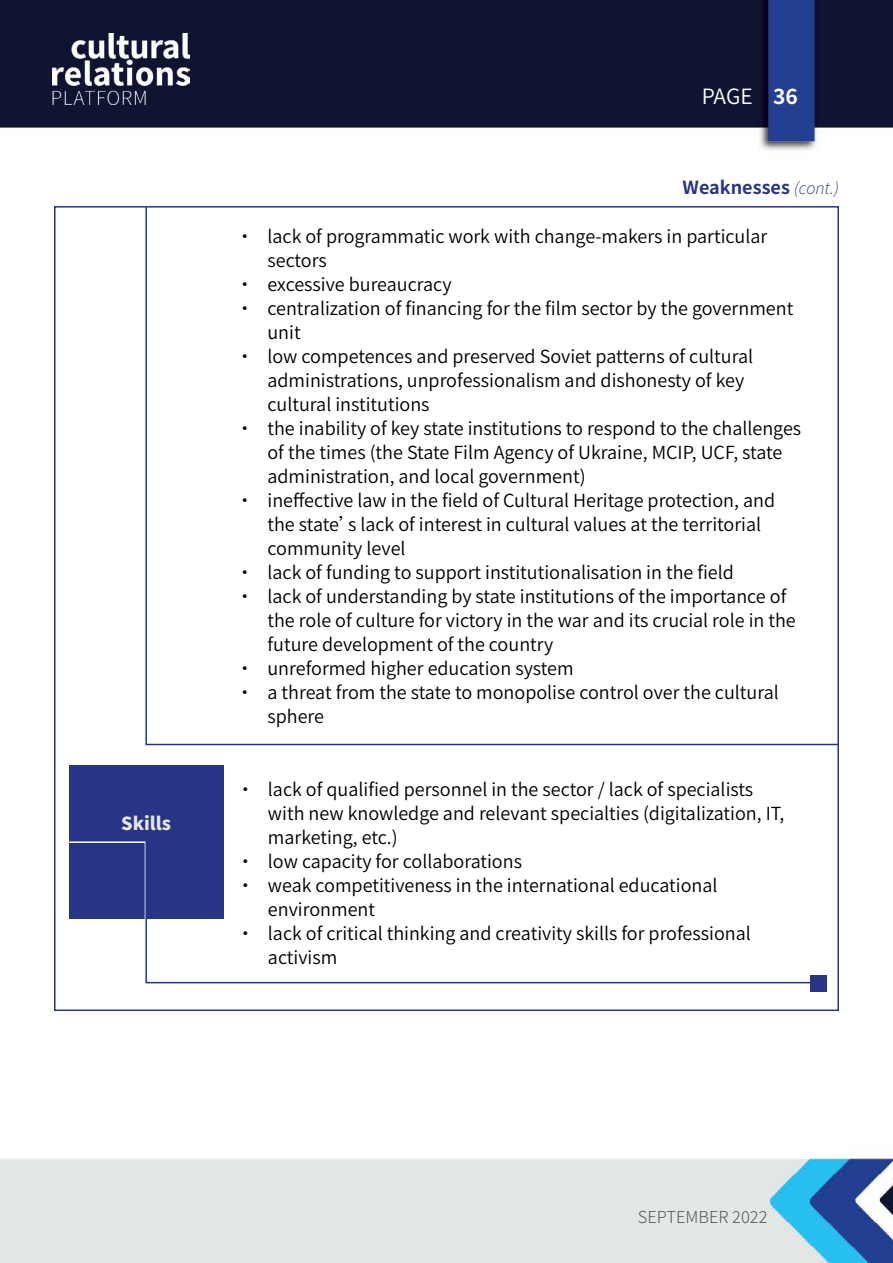
<style>
.page{position:relative;width:893px;height:1263px;background:#fff}
.page>*{position:absolute;margin:0;border:0;box-sizing:border-box;transform-origin:0 0}
.t1{font:21px "Source Han Sans TW";color:#fff}
.t2{font:18px/24px "Source Han Sans TW";color:#000}
.t3{font:700 18px "Source Han Sans TW";color:#283585}
.t4{font:800 18px "Source Han Sans TW";color:#e4e6e5}
.t5{font:300 16.5px "Source Han Sans TW";color:#575756}
.s1{font-weight:700}
.s2{font-family:"Source Sans Variable";font-weight:400;font-style:italic}
</style>
<div class="page">
<img style="left:0;top:0;width:893px;height:1263px">
<img style="left:52px;top:34px;width:137px;height:71px">
<div style="left:69px;top:765px;width:154px;height:154px;background:#283585"></div>
<div style="left:810px;top:975px;width:16px;height:17px;background:#283585"></div>
<svg style="left:68px;top:841px;width:77px;height:79px"></svg>
<svg style="left:145px;top:831px;width:676px;height:153px"></svg>
<svg style="left:145px;top:206px;width:695px;height:540px"></svg>
<p class="t4" style="left:121px;top:814px;width:51px">Skills</p>
<p class="t1" style="left:702px;top:84px;width:98px">PAGE <span class="s1">36</span></p>
<p class="t3" style="left:682px;top:178px;width:158px">Weaknesses <span class="s2">(cont.)</span></p>
<p class="t2" style="left:267px;top:225px;width:501px;text-indent:-32px">• lack of programmatic work with change-makers in particular sectors</p>
<p class="t2" style="left:236px;top:273px;width:217px">• excessive bureaucracy</p>
<p class="t2" style="left:267px;top:297px;width:527px;text-indent:-32px">• centralization of financing for the film sector by the government unit</p>
<p class="t2" style="left:267px;top:345px;width:487px;text-indent:-32px">• low competences and preserved Soviet patterns of cultural administrations, unprofessionalism and dishonesty of key cultural institutions</p>
<p class="t2" style="left:267px;top:417px;width:535px;text-indent:-32px">• the inability of key state institutions to respond to the challenges of the times (the State Film Agency of Ukraine, MCIP, UCF, state administration, and local government)</p>
<p class="t2" style="left:267px;top:489px;width:509px;text-indent:-32px">• ineffective law in the field of Cultural Heritage protection, and the state’s lack of interest in cultural values at the territorial community level</p>
<p class="t2" style="left:236px;top:561px;width:499px">• lack of funding to support institutionalisation in the field</p>
<p class="t2" style="left:267px;top:585px;width:530px;text-indent:-32px">• lack of understanding by state institutions of the importance of the role of culture for victory in the war and its crucial role in the future development of the country</p>
<p class="t2" style="left:236px;top:657px;width:339px">• unreformed higher education system</p>
<p class="t2" style="left:267px;top:681px;width:513px;text-indent:-32px">• a threat from the state to monopolise control over the cultural sphere</p>
<p class="t2" style="left:268px;top:778px;width:518px;text-indent:-32px">• lack of qualified personnel in the sector / lack of specialists with new knowledge and relevant specialties (digitalization, IT, marketing, etc.)</p>
<p class="t2" style="left:236px;top:850px;width:287px">• low capacity for collaborations</p>
<p class="t2" style="left:268px;top:874px;width:451px;text-indent:-32px">• weak competitiveness in the international educational environment</p>
<p class="t2" style="left:268px;top:922px;width:484px;text-indent:-32px">• lack of critical thinking and creativity skills for professional activism</p>
<p class="t5" style="left:638px;top:1207px;width:131px">SEPTEMBER 2022</p>
</div>
